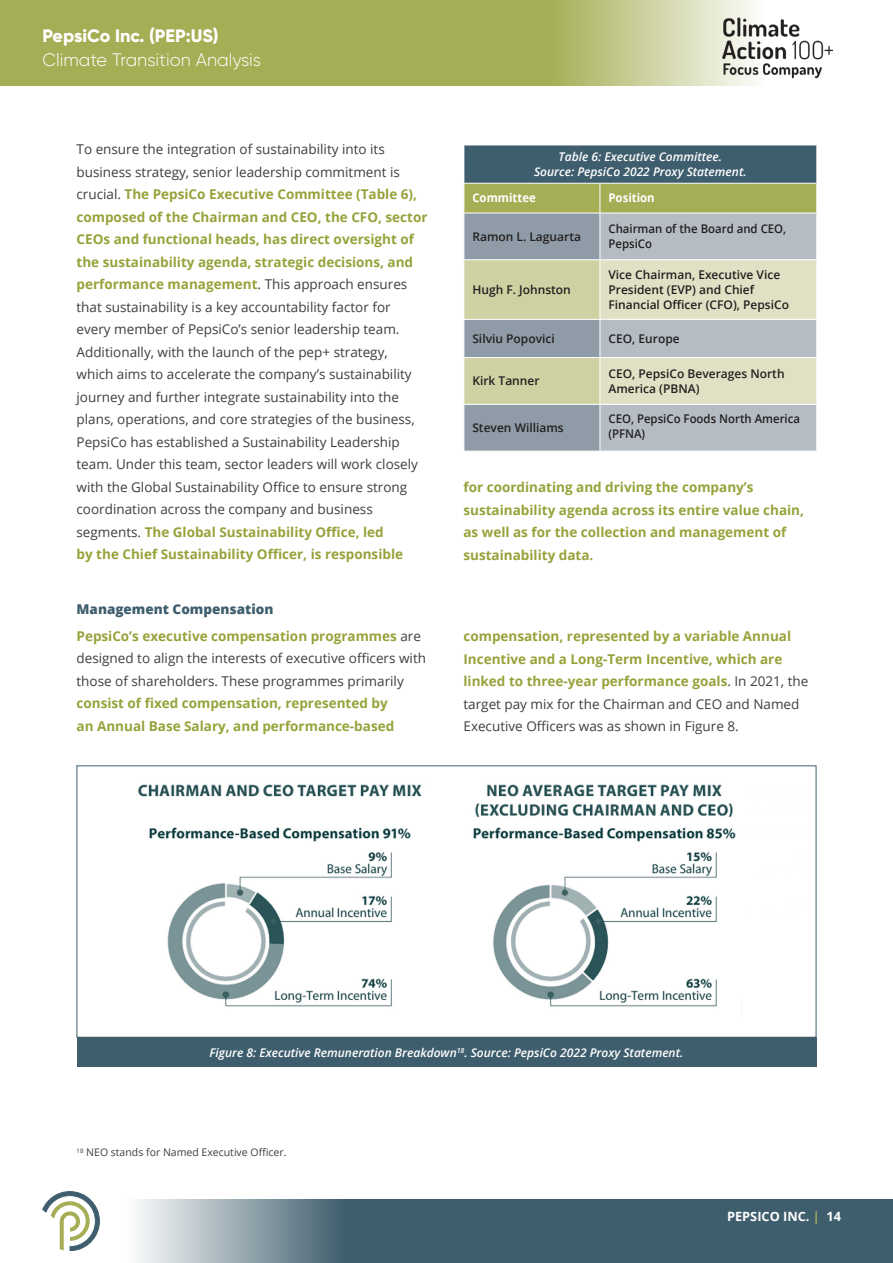
<style>
.page{position:relative;width:893px;height:1263px;background:#fff}
.page>*{position:absolute;margin:0;border:0;box-sizing:border-box;transform-origin:0 0}
.t1{font:300 18px "Gilroy";color:#fff}
.t2{font:800 18px "Gilroy";color:#fff}
.t3{font:13.5px/22.5px "Open Sans";color:#3e3e3f}
.t4{font:700 13.5px/22.5px "Open Sans";color:#97a23a}
.t5{font:800 13.5px "Open Sans";color:#3f5e6d}
.t6{font:700 12.75px "Open Sans";color:#fff}
.t7{font:600 12px/15px "Open Sans";color:#231f20}
.t8{font:italic 600 12px/14.4px "Open Sans";color:#fff;text-align:center}
.t9{font:600 12px/15px "Open Sans";color:#231f20;scale:.95 1}
.t10{font:700 12px "Open Sans";color:#fff;scale:.95 1}
.t11{font:10.5px "Open Sans";color:#3e3e3f}
.s1{font-weight:700;color:#97a23a}
.s2{font-weight:400;color:#3e3e3f}
.s3{color:#a6ae55}
</style>
<div class="page">
<div style="left:464px;top:145px;width:353px;height:38px;background:#3f5e6d"></div>
<hr style="left:463px;top:145px;width:137px;height:1px;background:#fff">
<hr style="left:600px;top:145px;width:217px;height:1px;background:#fff">
<hr style="left:816px;top:145px;width:1px;height:38px;background:#fff">
<svg style="left:464px;top:183px;width:353px;height:268px;background:#bcc2af"></svg>
<hr style="left:463px;top:213px;width:137px;height:1px;background:#fff">
<hr style="left:600px;top:213px;width:217px;height:1px;background:#fff">
<svg style="left:0;top:0;width:754px;height:85px;background:#afb666"></svg>
<svg style="left:43px;top:1191px;width:57px;height:60px"></svg>
<img style="left:723px;top:16px;width:109px;height:67px">
<svg style="left:138px;top:1199px;width:755px;height:64px;background:#57727f"></svg>
<img style="left:138px;top:784px;width:598px;height:223px">
<div style="left:77px;top:1037px;width:739px;height:30px;background:#3f5e6d"></div>
<p class="t2" style="left:43px;top:25px;width:178px">PepsiCo Inc. (PEP:US)</p>
<p class="t1" style="left:43px;top:49px;width:220px">Climate Transition Analysis</p>
<p class="t3" style="left:77px;top:138px;width:352px">To ensure the integration of sustainability into its business strategy, senior leadership commitment is crucial. <span class="s1">The PepsiCo Executive Committee (Table 6), composed of the Chairman and CEO, the CFO, sector CEOs and functional heads, has direct oversight of the sustainability agenda, strategic decisions, and performance management</span>. This approach ensures that sustainability is a key accountability factor for every member of PepsiCo’s senior leadership team.<br>Additionally, with the launch of the pep+ strategy, which aims to accelerate the company’s sustainability journey and further integrate sustainability into the plans, operations, and core strategies of the business, PepsiCo has established a Sustainability Leadership team. Under this team, sector leaders will work closely with the Global Sustainability Office to ensure strong coordination across the company and business segments. <span class="s1">The Global Sustainability Office, led<br>by the Chief Sustainability Officer, is responsible</span></p>
<p class="t5" style="left:77px;top:599px;width:198px">Management Compensation</p>
<p class="t4" style="left:77px;top:624px;width:351px">PepsiCo’s executive compensation programmes <span class="s2">are designed to align the interests of executive officers with those of shareholders. These programmes primarily </span>consist of fixed compensation, represented by<br>an Annual Base Salary, and performance-based</p>
<p class="t8" style="left:534px;top:149px;width:214px">Table 6: Executive Committee.<br>Source: PepsiCo 2022 Proxy Statement.</p>
<p class="t10" style="left:472px;top:190px;width:68px">Committee</p>
<p class="t10" style="left:608px;top:190px;width:50px">Position</p>
<p class="t7" style="left:472px;top:229px;width:110px">Ramon L. Laguarta</p>
<p class="t9" style="left:608px;top:221px;width:189px">Chairman of the Board and CEO,<br>PepsiCo</p>
<p class="t7" style="left:472px;top:282px;width:100px">Hugh F. Johnston</p>
<p class="t7" style="left:608px;top:267px;width:182px">Vice Chairman, Executive Vice<br>President (EVP) and Chief<br>Financial Officer (CFO), PepsiCo</p>
<p class="t7" style="left:472px;top:331px;width:84px">Silviu Popovici</p>
<p class="t7" style="left:608px;top:331px;width:73px">CEO, Europe</p>
<p class="t7" style="left:472px;top:373px;width:69px">Kirk Tanner</p>
<p class="t7" style="left:608px;top:366px;width:178px">CEO, PepsiCo Beverages North<br>America (PBNA)</p>
<p class="t7" style="left:472px;top:420px;width:93px">Steven Williams</p>
<p class="t9" style="left:608px;top:411px;width:203px">CEO, PepsiCo Foods North America (PFNA)</p>
<p class="t4" style="left:463px;top:476px;width:342px">for coordinating and driving the company’s sustainability agenda across its entire value chain, as well as for the collection and management of sustainability data.</p>
<p class="t4" style="left:463px;top:625px;width:346px">compensation, represented by a variable Annual Incentive and a Long-Term Incentive, which are linked to three-year performance goals<span class="s2">. In 2021, the target pay mix for the Chairman and CEO and Named Executive Officers was as shown in Figure 8.</span></p>
<p class="t8" style="left:210px;top:1045px;width:475px">Figure 8: Executive Remuneration Breakdown<sup>18</sup>. Source: PepsiCo 2022 Proxy Statement.</p>
<p class="t11" style="left:77px;top:1145px;width:211px"><sup>18</sup> NEO stands for Named Executive Officer.</p>
<p class="t6" style="left:727px;top:1207px;width:115px">PEPSICO INC. <span class="s3">|</span> 14</p>
</div>
